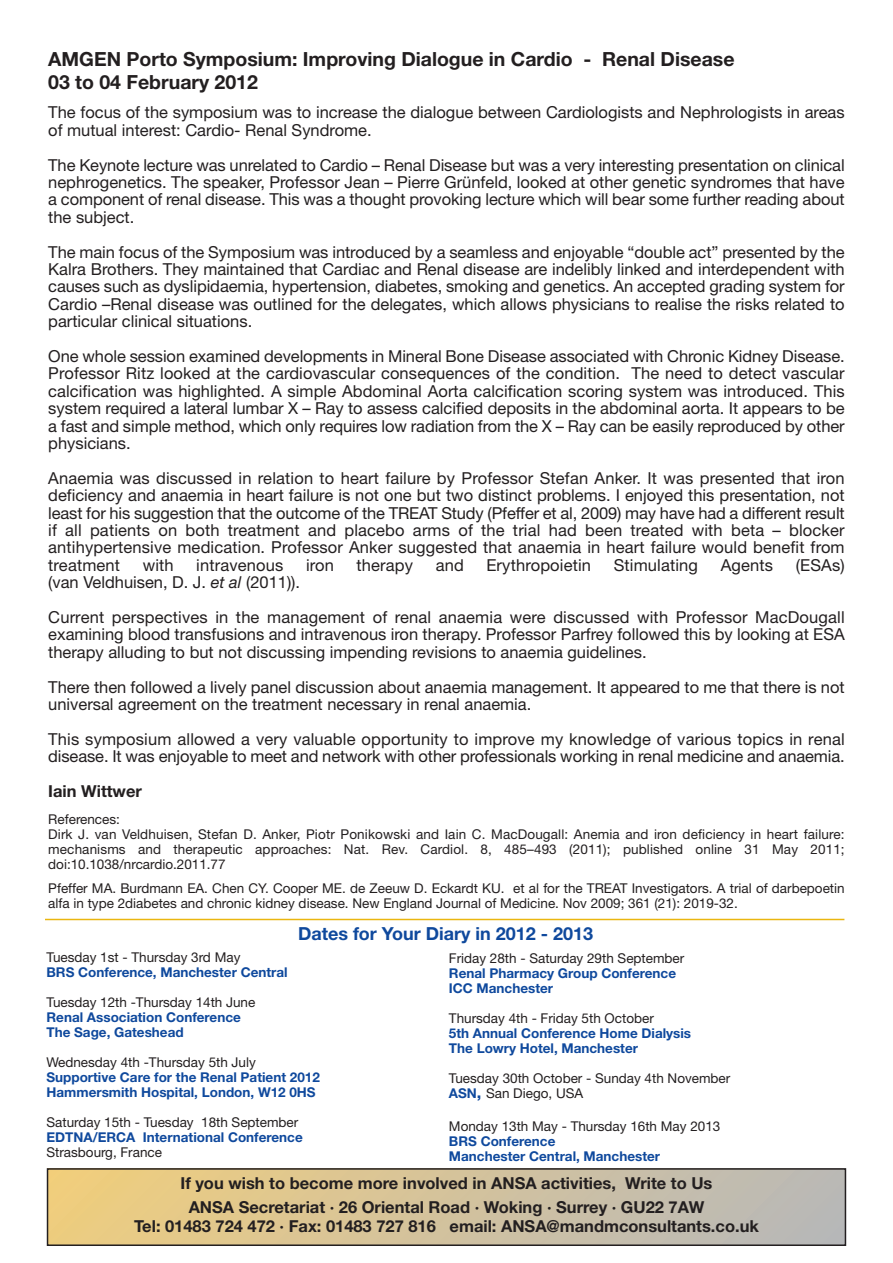
<style>
.page{position:relative;width:893px;height:1263px;background:#fff}
.page>*{position:absolute;margin:0;border:0;box-sizing:border-box;transform-origin:0 0}
.t1{font:700 19.5px/22.5px "Helvetica Neue";color:#231f20}
.t2{font:700 18px "Helvetica Neue";color:#0f499d}
.t3{font:16.5px/17.4px "Helvetica Neue";color:#231f20}
.t4{font:700 16.5px/24px "Helvetica Neue";color:#231f20;text-align:center}
.t5{font:13.5px/15px "Helvetica Neue";color:#231f20}
.t6{font:700 13.5px/15px "Helvetica Neue";color:#0f499d}
.s1{font-style:italic}
.s2{font-weight:700;color:#0f499d}
.s3{font-weight:700;font-size:16.5px;color:#0f499d}
</style>
<div class="page">
<div style="left:48px;top:1169px;width:797px;height:76px;background:linear-gradient(to right,#f0cd7e,#b7b8ba)"></div>
<div style="left:47px;top:1168px;width:799px;height:78px;border:2px solid #231f20"></div>
<hr style="left:45px;top:919px;width:799px;height:1px;background:#eab610">
<p class="t1" style="left:48px;top:50px;width:688px">AMGEN Porto Symposium: Improving Dialogue in Cardio - Renal Disease<br>03 to 04 February 2012</p>
<p class="t3" style="left:48px;top:105px;width:798px">The focus of the symposium was to increase the dialogue between Cardiologists and Nephrologists in areas of mutual interest: Cardio- Renal Syndrome.</p>
<p class="t3" style="left:48px;top:158px;width:798px;text-align:justify">The Keynote lecture was unrelated to Cardio – Renal Disease but was a very interesting presentation on clinical nephrogenetics. The speaker, Professor Jean – Pierre Grünfeld, looked at other genetic syndromes that have a component of renal disease. This was a thought provoking lecture which will bear some further reading about the subject.</p>
<p class="t3" style="left:48px;top:245px;width:798px;text-align:justify">The main focus of the Symposium was introduced by a seamless and enjoyable “double act” presented by the Kalra Brothers. They maintained that Cardiac and Renal disease are indelibly linked and interdependent with causes such as dyslipidaemia, hypertension, diabetes, smoking and genetics. An accepted grading system for Cardio –Renal disease was outlined for the delegates, which allows physicians to realise the risks related to particular clinical situations.</p>
<p class="t3" style="left:48px;top:349px;width:798px;text-align:justify">One whole session examined developments in Mineral Bone Disease associated with Chronic Kidney Disease.<br>Professor Ritz looked at the cardiovascular consequences of the condition. The need to detect vascular calcification was highlighted. A simple Abdominal Aorta calcification scoring system was introduced. This system required a lateral lumbar X – Ray to assess calcified deposits in the abdominal aorta. It appears to be a fast and simple method, which only requires low radiation from the X – Ray can be easily reproduced by other physicians.</p>
<p class="t3" style="left:48px;top:471px;width:798px;text-align:justify">Anaemia was discussed in relation to heart failure by Professor Stefan Anker. It was presented that iron deficiency and anaemia in heart failure is not one but two distinct problems. I enjoyed this presentation, not least for his suggestion that the outcome of the TREAT Study (Pfeffer et al, 2009) may have had a different result if all patients on both treatment and placebo arms of the trial had been treated with beta – blocker antihypertensive medication. Professor Anker suggested that anaemia in heart failure would benefit from treatment</p>
<p class="t3" style="left:143px;top:558px;width:33px">with</p>
<p class="t3" style="left:196px;top:558px;width:89px">intravenous</p>
<p class="t3" style="left:306px;top:558px;width:29px">iron</p>
<p class="t3" style="left:357px;top:558px;width:58px">therapy</p>
<p class="t3" style="left:436px;top:558px;width:30px">and</p>
<p class="t3" style="left:486px;top:558px;width:106px">Erythropoietin</p>
<p class="t3" style="left:614px;top:558px;width:86px">Stimulating</p>
<p class="t3" style="left:721px;top:558px;width:54px">Agents</p>
<p class="t3" style="left:796px;top:558px;width:51px">(ESAs)</p>
<p class="t3" style="left:48px;top:566px;width:798px;line-height:34.8px">(van Veldhuisen, D. J. <span class="s1">et al</span> (2011)).<br>Current perspectives in the management of renal anaemia were discussed with Professor MacDougall</p>
<p class="t3" style="left:48px;top:627px;width:798px">examining blood transfusions and intravenous iron therapy. Professor Parfrey followed this by looking at ESA therapy alluding to but not discussing impending revisions to anaemia guidelines.</p>
<p class="t3" style="left:48px;top:680px;width:798px">There then followed a lively panel discussion about anaemia management. It appeared to me that there is not universal agreement on the treatment necessary in renal anaemia.</p>
<p class="t3" style="left:48px;top:732px;width:798px">This symposium allowed a very valuable opportunity to improve my knowledge of various topics in renal disease. It was enjoyable to meet and network with other professionals working in renal medicine and anaemia.</p>
<p class="t4" style="left:48px;top:781px;width:95px">Iain Wittwer</p>
<p class="t5" style="left:48px;top:813px;width:798px">References:<br>Dirk J. van Veldhuisen, Stefan D. Anker, Piotr Ponikowski and Iain C. MacDougall: Anemia and iron deficiency in heart failure: mechanisms and therapeutic approaches: Nat. Rev. Cardiol. 8, 485–493 (2011); published online 31 May 2011; doi:10.1038/nrcardio.2011.77</p>
<p class="t5" style="left:48px;top:882px;width:798px">Pfeffer MA. Burdmann EA. Chen CY. Cooper ME. de Zeeuw D. Eckardt KU. et al for the TREAT Investigators. A trial of darbepoetin alfa in type 2diabetes and chronic kidney disease. New England Journal of Medicine. Nov 2009; 361 (21): 2019-32.</p>
<p class="t2" style="left:298px;top:927px;width:297px">Dates for Your Diary in 2012 - 2013</p>
<p class="t5" style="left:46px;top:951px;width:195px">Tuesday 1st - Thursday 3rd May</p>
<p class="t6" style="left:46px;top:966px;width:243px">BRS Conference, Manchester Central</p>
<p class="t5" style="left:46px;top:996px;width:210px">Tuesday 12th -Thursday 14th June</p>
<p class="t6" style="left:46px;top:1011px;width:196px">Renal Association Conference<br>The Sage, Gateshead</p>
<p class="t5" style="left:46px;top:1056px;width:211px">Wednesday 4th -Thursday 5th July</p>
<p class="t6" style="left:46px;top:1071px;width:275px">Supportive Care for the Renal Patient 2012<br>Hammersmith Hospital, London, W12 0HS</p>
<p class="t5" style="left:46px;top:1116px;width:253px">Saturday 15th - Tuesday 18th September</p>
<p class="t6" style="left:46px;top:1131px;width:258px">EDTNA/ERCA International Conference</p>
<p class="t5" style="left:46px;top:1146px;width:117px">Strasbourg, France</p>
<p class="t5" style="left:449px;top:952px;width:237px">Friday 28th - Saturday 29th September</p>
<p class="t6" style="left:449px;top:966px;width:229px">Renal Pharmacy Group Conference<br>ICC Manchester</p>
<p class="t5" style="left:449px;top:1012px;width:206px">Thursday 4th - Friday 5th October</p>
<p class="t6" style="left:449px;top:1026px;width:244px">5th Annual Conference Home Dialysis<br>The Lowry Hotel, Manchester</p>
<p class="t5" style="left:449px;top:1072px;width:283px">Tuesday 30th October - Sunday 4th November<br><span class="s2">ASN</span><span class="s3">,</span> San Diego, USA</p>
<p class="t5" style="left:449px;top:1120px;width:273px">Monday 13th May - Thursday 16th May 2013</p>
<p class="t6" style="left:449px;top:1134px;width:213px">BRS Conference<br>Manchester Central, Manchester</p>
<p class="t4" style="left:181px;top:1172px;width:533px">If you wish to become more involved in ANSA activities, Write to Us<br>ANSA Secretariat · 26 Oriental Road · Woking · Surrey · GU22 7AW</p>
<p class="t4" style="left:134px;top:1216px;width:626px">Tel: 01483 724 472 · Fax: 01483 727 816 email: ANSA@mandmconsultants.co.uk</p>
</div>
